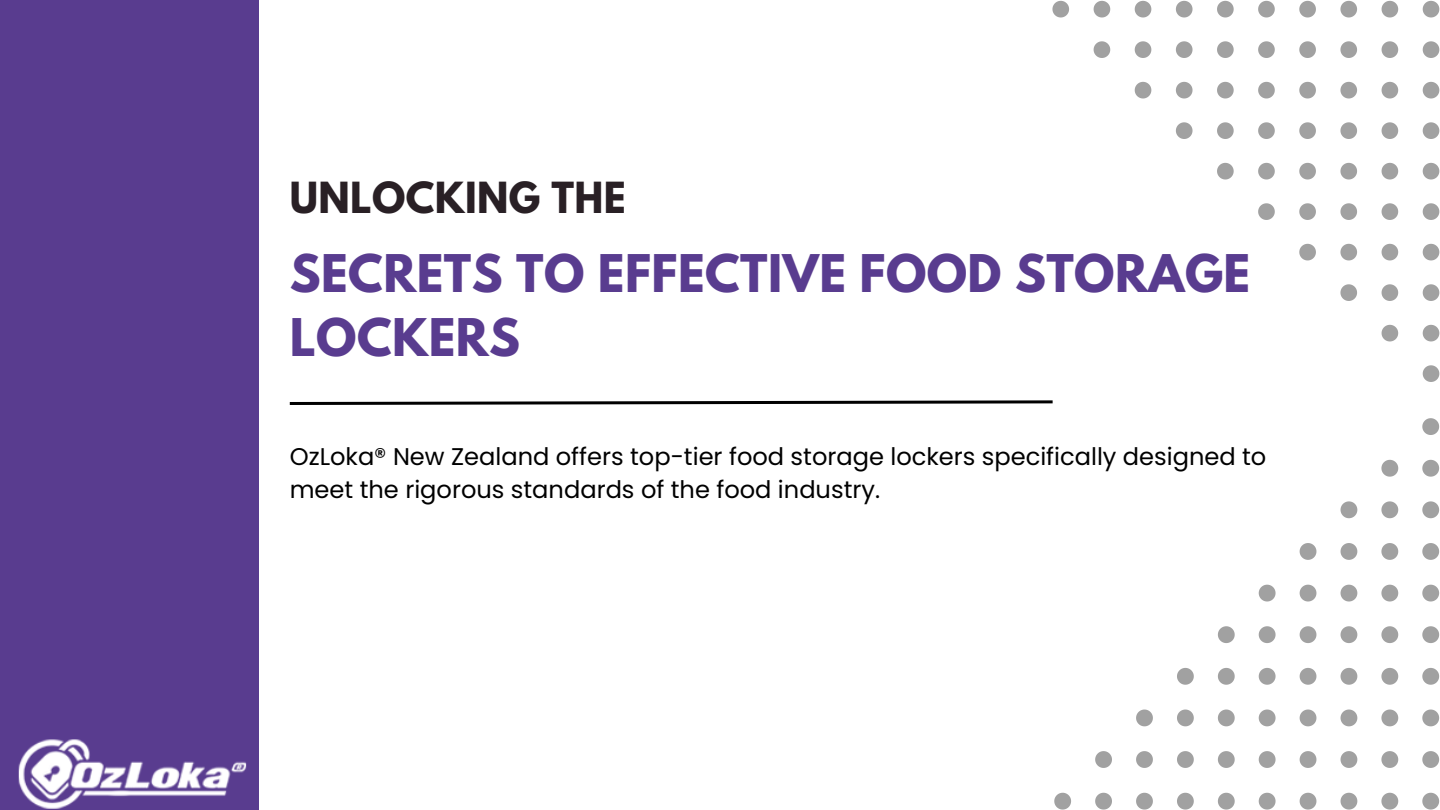
<style>
.page{position:relative;width:1440px;height:810px;background:#fff}
.page>*{position:absolute;margin:0;border:0;box-sizing:border-box;transform-origin:0 0}
.t1{font:700 46px/63.8px "League Spartan";letter-spacing:.01em;color:#593c8f}
.t2{font:700 38px "League Spartan";letter-spacing:.01em;color:#292025}
.t3{font:24.1px/32.9px "Poppins";color:#000}
</style>
<div class="page">
<div style="left:0;top:0;width:259px;height:810px;background:#593c8f"></div>
<svg style="left:289px;top:400px;width:764px;height:5px"></svg>
<svg style="left:1423px;top:365px;width:16px;height:17px"></svg>
<svg style="left:1423px;top:325px;width:16px;height:16px"></svg>
<svg style="left:1382px;top:325px;width:16px;height:16px"></svg>
<svg style="left:1423px;top:284px;width:16px;height:17px"></svg>
<svg style="left:1382px;top:284px;width:16px;height:17px"></svg>
<svg style="left:1340px;top:284px;width:17px;height:17px"></svg>
<svg style="left:1423px;top:244px;width:16px;height:16px"></svg>
<svg style="left:1382px;top:244px;width:16px;height:16px"></svg>
<svg style="left:1340px;top:244px;width:17px;height:16px"></svg>
<svg style="left:1299px;top:244px;width:17px;height:16px"></svg>
<svg style="left:1423px;top:203px;width:16px;height:17px"></svg>
<svg style="left:1382px;top:203px;width:16px;height:17px"></svg>
<svg style="left:1340px;top:203px;width:17px;height:17px"></svg>
<svg style="left:1299px;top:203px;width:17px;height:17px"></svg>
<svg style="left:1258px;top:203px;width:17px;height:17px"></svg>
<svg style="left:1423px;top:163px;width:16px;height:17px"></svg>
<svg style="left:1382px;top:163px;width:16px;height:17px"></svg>
<svg style="left:1340px;top:163px;width:17px;height:17px"></svg>
<svg style="left:1299px;top:163px;width:17px;height:17px"></svg>
<svg style="left:1258px;top:163px;width:17px;height:17px"></svg>
<svg style="left:1217px;top:163px;width:17px;height:17px"></svg>
<svg style="left:1423px;top:122px;width:16px;height:17px"></svg>
<svg style="left:1382px;top:122px;width:16px;height:17px"></svg>
<svg style="left:1340px;top:122px;width:17px;height:17px"></svg>
<svg style="left:1299px;top:122px;width:17px;height:17px"></svg>
<svg style="left:1258px;top:122px;width:17px;height:17px"></svg>
<svg style="left:1217px;top:122px;width:17px;height:17px"></svg>
<svg style="left:1176px;top:122px;width:17px;height:17px"></svg>
<svg style="left:1423px;top:82px;width:16px;height:17px"></svg>
<svg style="left:1382px;top:82px;width:16px;height:17px"></svg>
<svg style="left:1340px;top:82px;width:17px;height:17px"></svg>
<svg style="left:1299px;top:82px;width:17px;height:17px"></svg>
<svg style="left:1258px;top:82px;width:17px;height:17px"></svg>
<svg style="left:1217px;top:82px;width:17px;height:17px"></svg>
<svg style="left:1176px;top:82px;width:17px;height:17px"></svg>
<svg style="left:1135px;top:82px;width:16px;height:17px"></svg>
<svg style="left:1423px;top:41px;width:16px;height:17px"></svg>
<svg style="left:1382px;top:41px;width:16px;height:17px"></svg>
<svg style="left:1340px;top:41px;width:17px;height:17px"></svg>
<svg style="left:1299px;top:41px;width:17px;height:17px"></svg>
<svg style="left:1258px;top:41px;width:17px;height:17px"></svg>
<svg style="left:1217px;top:41px;width:17px;height:17px"></svg>
<svg style="left:1176px;top:41px;width:17px;height:17px"></svg>
<svg style="left:1135px;top:41px;width:16px;height:17px"></svg>
<svg style="left:1094px;top:41px;width:16px;height:17px"></svg>
<svg style="left:1423px;top:1px;width:16px;height:16px"></svg>
<svg style="left:1382px;top:1px;width:16px;height:16px"></svg>
<svg style="left:1340px;top:1px;width:17px;height:16px"></svg>
<svg style="left:1299px;top:1px;width:17px;height:16px"></svg>
<svg style="left:1258px;top:1px;width:17px;height:16px"></svg>
<svg style="left:1217px;top:1px;width:17px;height:16px"></svg>
<svg style="left:1176px;top:1px;width:17px;height:16px"></svg>
<svg style="left:1135px;top:1px;width:16px;height:16px"></svg>
<svg style="left:1094px;top:1px;width:16px;height:16px"></svg>
<svg style="left:1053px;top:1px;width:16px;height:16px"></svg>
<svg style="left:1054px;top:793px;width:17px;height:17px"></svg>
<svg style="left:1095px;top:793px;width:17px;height:17px"></svg>
<svg style="left:1095px;top:751px;width:17px;height:17px"></svg>
<svg style="left:1136px;top:793px;width:17px;height:17px"></svg>
<svg style="left:1136px;top:751px;width:17px;height:17px"></svg>
<svg style="left:1136px;top:710px;width:17px;height:16px"></svg>
<svg style="left:1177px;top:793px;width:17px;height:17px"></svg>
<svg style="left:1177px;top:751px;width:17px;height:17px"></svg>
<svg style="left:1177px;top:710px;width:17px;height:16px"></svg>
<svg style="left:1177px;top:668px;width:17px;height:17px"></svg>
<svg style="left:1218px;top:793px;width:17px;height:17px"></svg>
<svg style="left:1218px;top:751px;width:17px;height:17px"></svg>
<svg style="left:1218px;top:710px;width:17px;height:16px"></svg>
<svg style="left:1218px;top:668px;width:17px;height:17px"></svg>
<svg style="left:1218px;top:626px;width:17px;height:17px"></svg>
<svg style="left:1259px;top:793px;width:17px;height:17px"></svg>
<svg style="left:1259px;top:751px;width:17px;height:17px"></svg>
<svg style="left:1259px;top:710px;width:17px;height:16px"></svg>
<svg style="left:1259px;top:668px;width:17px;height:17px"></svg>
<svg style="left:1259px;top:626px;width:17px;height:17px"></svg>
<svg style="left:1259px;top:585px;width:17px;height:17px"></svg>
<svg style="left:1300px;top:793px;width:16px;height:17px"></svg>
<svg style="left:1300px;top:751px;width:16px;height:17px"></svg>
<svg style="left:1300px;top:710px;width:16px;height:16px"></svg>
<svg style="left:1300px;top:668px;width:16px;height:17px"></svg>
<svg style="left:1300px;top:626px;width:16px;height:17px"></svg>
<svg style="left:1300px;top:585px;width:16px;height:17px"></svg>
<svg style="left:1300px;top:543px;width:16px;height:17px"></svg>
<svg style="left:1341px;top:793px;width:16px;height:17px"></svg>
<svg style="left:1341px;top:751px;width:16px;height:17px"></svg>
<svg style="left:1341px;top:710px;width:16px;height:16px"></svg>
<svg style="left:1341px;top:668px;width:16px;height:17px"></svg>
<svg style="left:1341px;top:626px;width:16px;height:17px"></svg>
<svg style="left:1341px;top:585px;width:16px;height:17px"></svg>
<svg style="left:1341px;top:543px;width:16px;height:17px"></svg>
<svg style="left:1341px;top:501px;width:16px;height:17px"></svg>
<svg style="left:1381px;top:793px;width:17px;height:17px"></svg>
<svg style="left:1381px;top:751px;width:17px;height:17px"></svg>
<svg style="left:1381px;top:710px;width:17px;height:16px"></svg>
<svg style="left:1381px;top:668px;width:17px;height:17px"></svg>
<svg style="left:1381px;top:626px;width:17px;height:17px"></svg>
<svg style="left:1381px;top:585px;width:17px;height:17px"></svg>
<svg style="left:1381px;top:543px;width:17px;height:17px"></svg>
<svg style="left:1381px;top:501px;width:17px;height:17px"></svg>
<svg style="left:1381px;top:460px;width:17px;height:17px"></svg>
<svg style="left:1422px;top:793px;width:17px;height:17px"></svg>
<svg style="left:1422px;top:751px;width:17px;height:17px"></svg>
<svg style="left:1422px;top:710px;width:17px;height:16px"></svg>
<svg style="left:1422px;top:668px;width:17px;height:17px"></svg>
<svg style="left:1422px;top:626px;width:17px;height:17px"></svg>
<svg style="left:1422px;top:585px;width:17px;height:17px"></svg>
<svg style="left:1422px;top:543px;width:17px;height:17px"></svg>
<svg style="left:1422px;top:501px;width:17px;height:17px"></svg>
<svg style="left:1422px;top:460px;width:17px;height:17px"></svg>
<svg style="left:1422px;top:418px;width:17px;height:17px"></svg>
<img style="left:18px;top:739px;width:229px;height:70px">
<h2 class="t2" style="left:290px;top:179px;width:338px">UNLOCKING THE</h2>
<p class="t1" style="left:290px;top:248px;width:962px">SECRETS TO EFFECTIVE FOOD STORAGE<br>LOCKERS</p>
<p class="t3" style="left:290px;top:440px;width:978px">OzLoka® New Zealand offers top-tier food storage lockers specifically designed to meet the rigorous standards of the food industry.</p>
</div>
